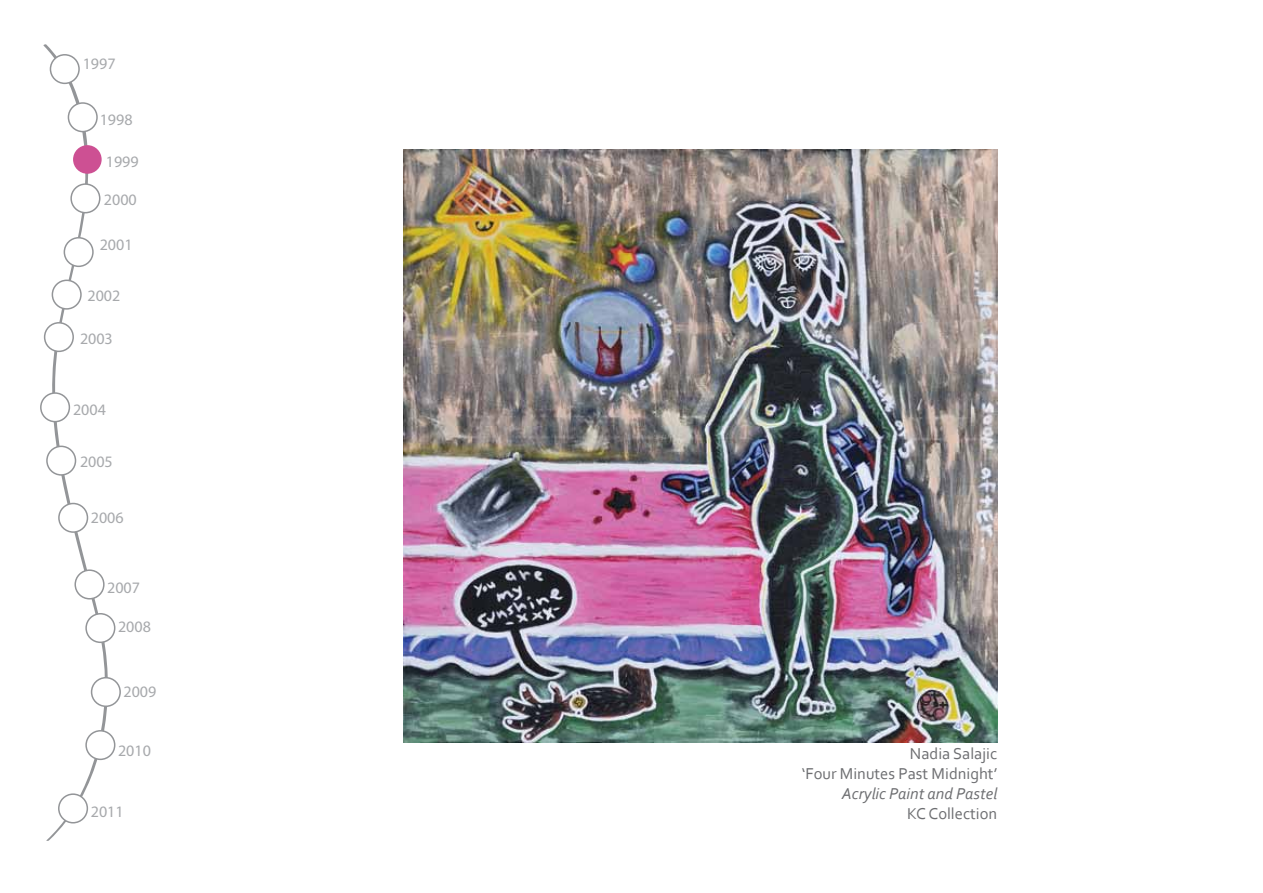
<style>
.page{position:relative;width:1263px;height:893px;background:#fff}
.page>*{position:absolute;margin:0;border:0;box-sizing:border-box;transform-origin:0 0}
.t1{font:16.5px/19.8px "Corbel";color:#6d6e71;text-align:right}
.t2{font:italic 16.5px "Corbel";color:#6d6e71}
.t3{font:16.05px "Myriad Pro";color:#a7a9ac}
</style>
<div class="page">
<svg style="left:43px;top:44px;width:71px;height:797px"></svg>
<div style="left:50px;top:55px;width:29px;height:28px;background:#fff;border-radius:50%"></div>
<div style="left:50px;top:54px;width:30px;height:30px;border:2px solid #939598;border-radius:50%"></div>
<div style="left:68px;top:103px;width:29px;height:29px;background:#fff;border-radius:50%"></div>
<div style="left:68px;top:102px;width:30px;height:30px;border:2px solid #939598;border-radius:50%"></div>
<div style="left:71px;top:184px;width:29px;height:29px;background:#fff;border-radius:50%"></div>
<div style="left:70px;top:183px;width:30px;height:30px;border:2px solid #939598;border-radius:50%"></div>
<div style="left:52px;top:280px;width:29px;height:29px;background:#fff;border-radius:50%"></div>
<div style="left:52px;top:280px;width:30px;height:30px;border:2px solid #939598;border-radius:50%"></div>
<div style="left:59px;top:503px;width:28px;height:29px;background:#fff;border-radius:50%"></div>
<div style="left:58px;top:503px;width:30px;height:30px;border:2px solid #939598;border-radius:50%"></div>
<div style="left:47px;top:446px;width:29px;height:29px;background:#fff;border-radius:50%"></div>
<div style="left:46px;top:446px;width:30px;height:30px;border:2px solid #939598;border-radius:50%"></div>
<div style="left:86px;top:614px;width:29px;height:28px;background:#fff;border-radius:50%"></div>
<div style="left:85px;top:613px;width:30px;height:30px;border:2px solid #939598;border-radius:50%"></div>
<div style="left:92px;top:678px;width:28px;height:28px;background:#fff;border-radius:50%"></div>
<div style="left:91px;top:677px;width:30px;height:30px;border:2px solid #939598;border-radius:50%"></div>
<div style="left:86px;top:731px;width:29px;height:28px;background:#fff;border-radius:50%"></div>
<div style="left:85px;top:730px;width:30px;height:30px;border:2px solid #939598;border-radius:50%"></div>
<div style="left:59px;top:794px;width:28px;height:29px;background:#fff;border-radius:50%"></div>
<div style="left:58px;top:793px;width:30px;height:30px;border:2px solid #939598;border-radius:50%"></div>
<div style="left:41px;top:393px;width:28px;height:29px;background:#fff;border-radius:50%"></div>
<div style="left:40px;top:392px;width:30px;height:30px;border:2px solid #939598;border-radius:50%"></div>
<div style="left:64px;top:238px;width:29px;height:28px;background:#fff;border-radius:50%"></div>
<div style="left:64px;top:237px;width:30px;height:30px;border:2px solid #939598;border-radius:50%"></div>
<div style="left:75px;top:570px;width:29px;height:29px;background:#fff;border-radius:50%"></div>
<div style="left:74px;top:569px;width:31px;height:30px;border:2px solid #939598;border-radius:50%"></div>
<div style="left:73px;top:145px;width:29px;height:29px;background:#cd5093;border-radius:50%"></div>
<div style="left:45px;top:323px;width:28px;height:28px;background:#fff;border-radius:50%"></div>
<div style="left:44px;top:322px;width:30px;height:30px;border:2px solid #939598;border-radius:50%"></div>
<img style="left:403px;top:150px;width:594px;height:592px">
<p class="t3" style="left:83px;top:54px;width:34px">1997</p>
<p class="t3" style="left:100px;top:110px;width:34px">1998</p>
<p class="t3" style="left:106px;top:151px;width:34px">1999</p>
<p class="t3" style="left:104px;top:190px;width:34px">2000</p>
<p class="t3" style="left:100px;top:234px;width:34px">2001</p>
<p class="t3" style="left:87px;top:285px;width:34px">2002</p>
<p class="t3" style="left:80px;top:329px;width:34px">2003</p>
<p class="t3" style="left:73px;top:399px;width:34px">2004</p>
<p class="t3" style="left:80px;top:452px;width:34px">2005</p>
<p class="t3" style="left:91px;top:508px;width:34px">2006</p>
<p class="t3" style="left:107px;top:577px;width:34px">2007</p>
<p class="t3" style="left:118px;top:617px;width:34px">2008</p>
<p class="t3" style="left:124px;top:682px;width:34px">2009</p>
<p class="t3" style="left:118px;top:741px;width:34px">2010</p>
<p class="t3" style="left:91px;top:802px;width:34px">2011</p>
<p class="t1" style="left:802px;top:744px;width:197px">Nadia Salajic<br>‘Four Minutes Past Midnight’</p>
<p class="t2" style="left:842px;top:783px;width:157px">Acrylic Paint and Pastel</p>
<p class="t1" style="left:907px;top:803px;width:92px">KC Collection</p>
</div>
